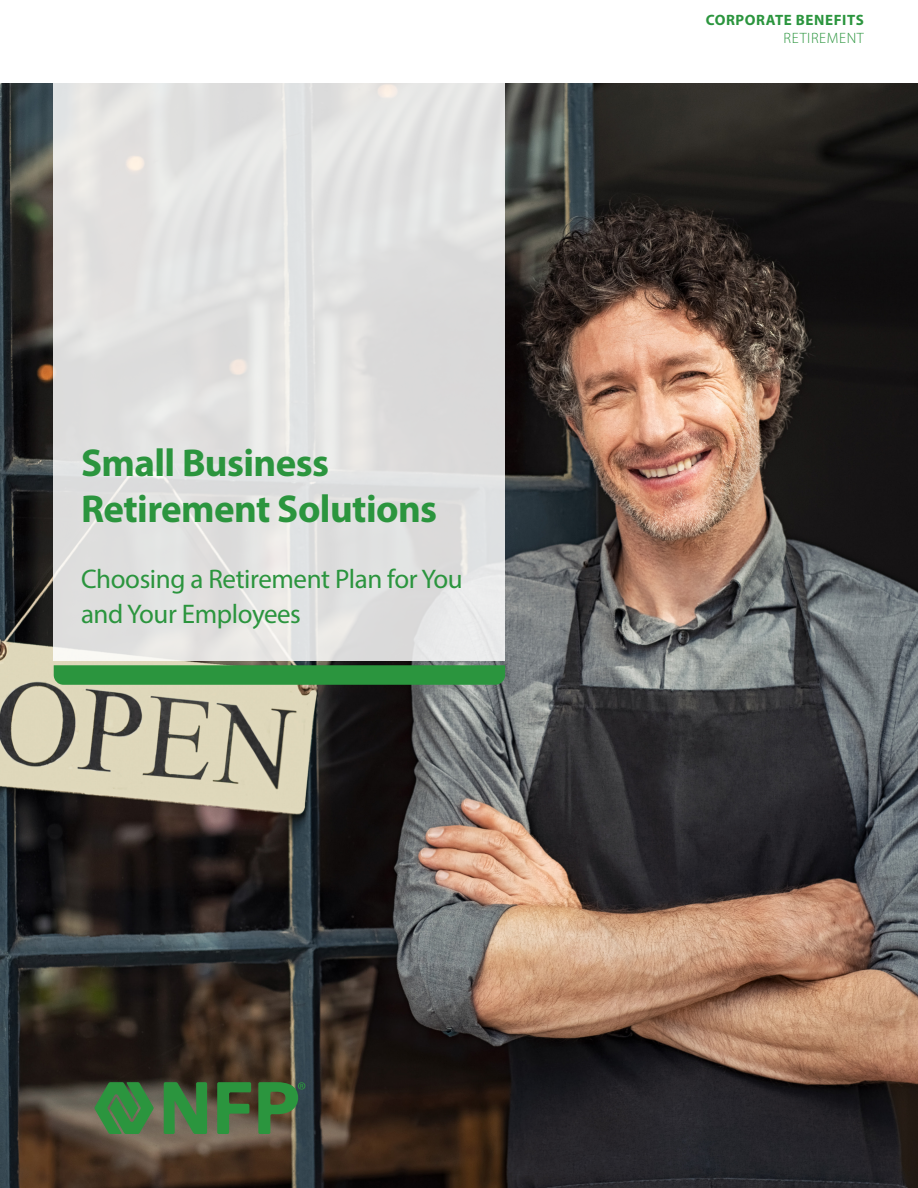
<style>
.page{position:relative;width:918px;height:1188px;background:#fff}
.page>*{position:absolute;margin:0;border:0;box-sizing:border-box;transform-origin:0 0}
.t1{font:700 39px/46.2px "Myriad Pro";letter-spacing:-.015em;color:#2b953e}
.t2{font:27px/34.5px "Myriad Pro";letter-spacing:-.015em;color:#2b953e}
.t3{font:700 15px "Myriad Pro";letter-spacing:.04em;color:#2b953e}
.t4{font:300 15px "Myriad Pro";letter-spacing:.04em;color:#2b953e}
</style>
<div class="page">
<img style="left:0;top:83px;width:918px;height:1105px">
<svg style="left:54px;top:83px;width:451px;height:578px;fill:#e1e1e0"></svg>
<svg style="left:54px;top:665px;width:451px;height:20px"></svg>
<svg style="left:94px;top:1082px;width:60px;height:52px"></svg>
<svg style="left:217px;top:1082px;width:34px;height:52px"></svg>
<svg style="left:164px;top:1082px;width:43px;height:52px"></svg>
<svg style="left:258px;top:1082px;width:47px;height:52px"></svg>
<p class="t1" style="left:81px;top:438px;width:358px">Small Business<br>Retirement Solutions</p>
<p class="t2" style="left:81px;top:561px;width:383px">Choosing a Retirement Plan for You and Your Employees</p>
<p class="t3" style="left:706px;top:10px;width:160px">CORPORATE BENEFITS</p>
<p class="t4" style="left:784px;top:29px;width:82px">RETIREMENT</p>
</div>
